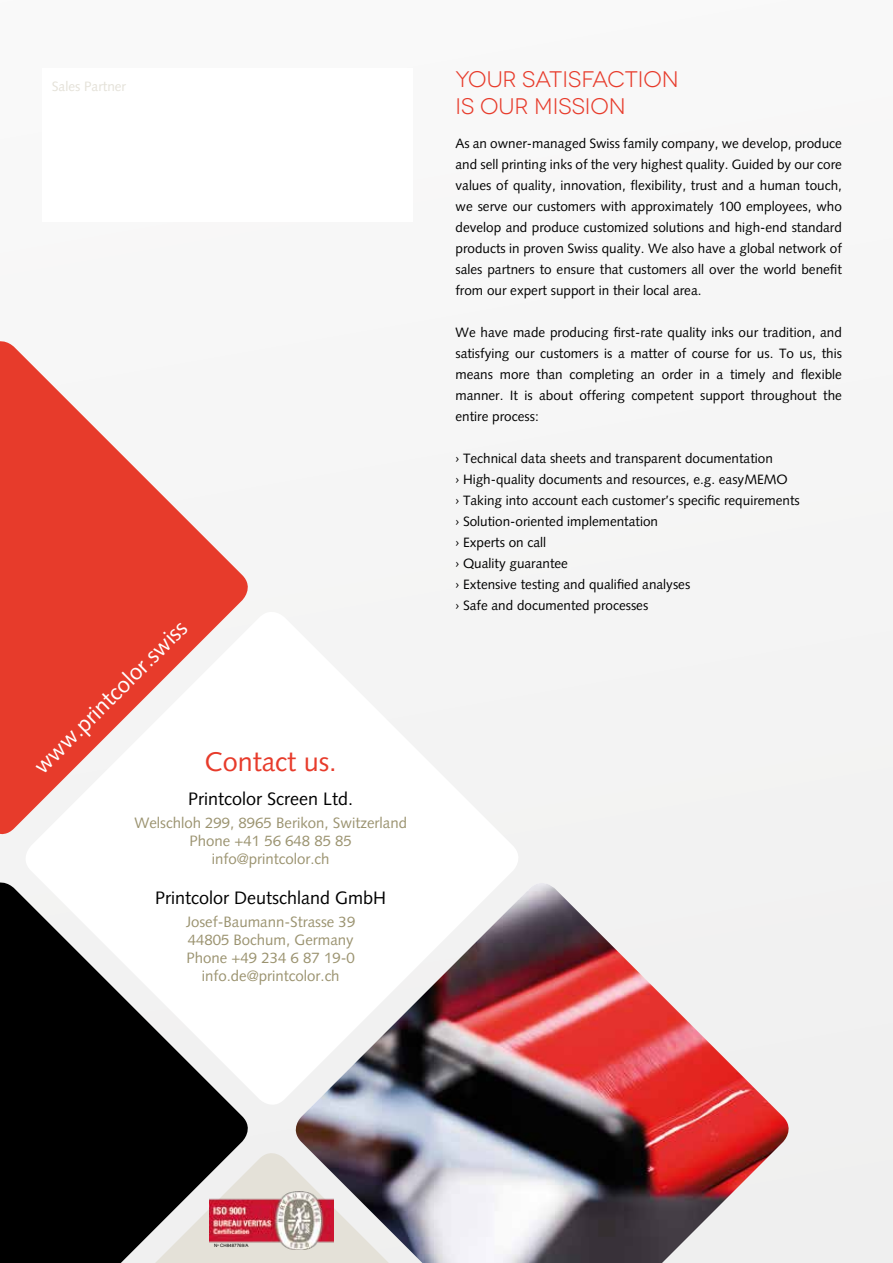
<style>
.page{position:relative;width:893px;height:1263px;background:#f6f6f6}
.page>*{position:absolute;margin:0;border:0;box-sizing:border-box;transform-origin:0 0}
.t1{font:27px "Syntax LTCE";color:#e73b2b}
.t2{font:22.5px/27px "Novecentowide";color:#e73b2b}
.t3{font:22.5px "Syntax LTCE";color:#fff}
.t4{font:18px "Syntax LTCE";color:#000}
.t5{font:15px/18px "Syntax LTCE";color:#9b9370;text-align:center}
.t6{font:13.5px/21px "Syntax LTCE";color:#000;text-align:justify}
.t7{font:13.5px "Syntax LTCE";color:#e4e1d8}
.t8{font:4.5px "Arial";color:#000}
</style>
<div class="page">
<svg style="left:0;top:882px;width:248px;height:381px;fill:#000"></svg>
<svg style="left:19px;top:1146px;width:270px;height:117px;background:#464544"></svg>
<svg style="left:0;top:341px;width:248px;height:494px;fill:#e73b2b"></svg>
<img style="left:289px;top:883px;width:500px;height:380px">
<img style="left:210px;top:1191px;width:124px;height:59px">
<div style="left:43px;top:68px;width:370px;height:154px;background:#fff"></div>
<p class="t7" style="left:52px;top:79px;width:76px">Sales Partner</p>
<h2 class="t3" style="left:28px;top:760px;width:208px;rotate:-45deg">www.printcolor.swiss</h2>
<h1 class="t1" style="left:205px;top:745px;width:134px">Contact us.</h1>
<h3 class="t4" style="left:188px;top:788px;width:167px">Printcolor Screen Ltd.</h3>
<p class="t5" style="left:134px;top:814px;width:274px">Welschloh 299, 8965 Berikon, Switzerland<br>Phone +41 56 648 85 85 info@printcolor.ch</p>
<h3 class="t4" style="left:155px;top:887px;width:233px">Printcolor Deutschland GmbH</h3>
<p class="t5" style="left:186px;top:913px;width:171px">Josef-Baumann-Strasse 39<br>44805 Bochum, Germany<br>Phone +49 234 6 87 19-0 info.de@printcolor.ch</p>
<h2 class="t2" style="left:455px;top:66px;width:225px">YOUR SATISFACTION<br>IS OUR MISSION</h2>
<p class="t6" style="left:455px;top:133px;width:388px">As an owner-managed Swiss family company, we develop, produce and sell printing inks of the very highest quality. Guided by our core values of quality, innovation, flexibility, trust and a human touch, we serve our customers with approximately 100 employees, who develop and produce customized solutions and high-end standard products in proven Swiss quality. We also have a global network of sales partners to ensure that customers all over the world benefit from our expert support in their local area.</p>
<p class="t6" style="left:455px;top:322px;width:388px">We have made producing first-rate quality inks our tradition, and satisfying our customers is a matter of course for us. To us, this means more than completing an order in a timely and flexible manner. It is about offering competent support throughout the entire process:</p>
<p class="t6" style="left:455px;top:448px;width:346px;text-align:left">› Technical data sheets and transparent documentation<br>› High-quality documents and resources, e.g. easyMEMO<br>› Taking into account each customer’s specific requirements › Solution-oriented implementation<br>› Experts on call<br>› Quality guarantee<br>› Extensive testing and qualified analyses<br>› Safe and documented processes</p>
<p class="t8" style="left:214px;top:1243px;width:36px">N<sup>o</sup> CH8487769/A</p>
</div>
